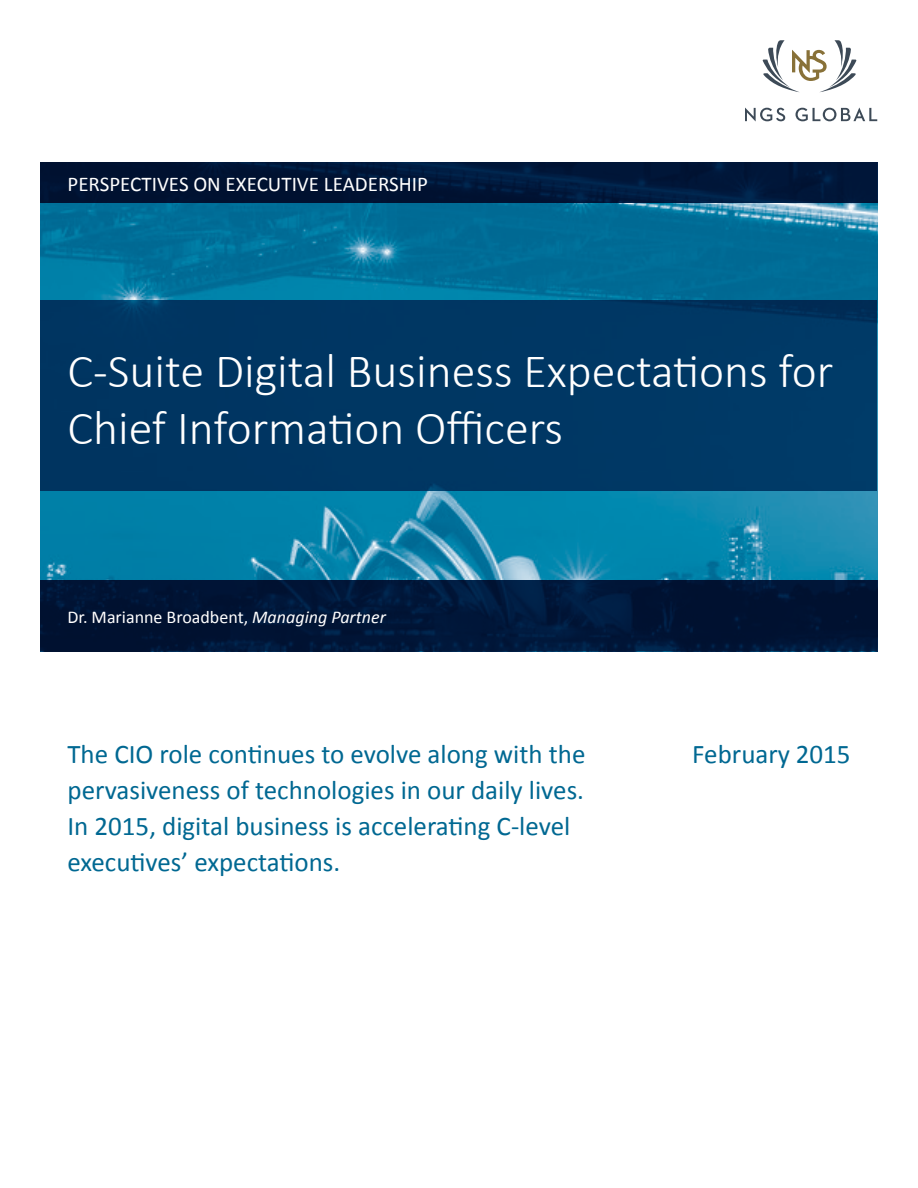
<style>
.page{position:relative;width:918px;height:1188px;background:#fff}
.page>*{position:absolute;margin:0;border:0;box-sizing:border-box;transform-origin:0 0}
.t1{font:300 48px/57px "Calibri";color:#fff}
.t2{font:27px/36px "Calibri";color:#006892}
.t3{font:21px "Calibri";color:#fff}
.t4{font:18px "Calibri";color:#fff}
.s1{font-style:italic}
</style>
<div class="page">
<img style="left:40px;top:202px;width:838px;height:378px">
<img style="left:40px;top:162px;width:838px;height:40px">
<img style="left:40px;top:580px;width:838px;height:71px">
<div style="left:40px;top:300px;width:838px;height:191px;background:#003763"></div>
<svg style="left:745px;top:108px;width:40px;height:13px"></svg>
<svg style="left:796px;top:108px;width:81px;height:13px"></svg>
<svg style="left:763px;top:40px;width:94px;height:52px"></svg>
<p class="t3" style="left:68px;top:170px;width:362px">PERSPECTIVES ON EXECUTIVE LEADERSHIP</p>
<h1 class="t1" style="left:68px;top:342px;width:767px">C-Suite Digital Business Expectations for<br>Chief Information Officers</h1>
<p class="t4" style="left:68px;top:605px;width:320px">Dr. Marianne Broadbent, <span class="s1">Managing Partner</span></p>
<p class="t2" style="left:68px;top:736px;width:519px">The CIO role continues to evolve along with the pervasiveness of technologies in our daily lives.<br>In 2015, digital business is accelerating C-level executives’ expectations.</p>
<p class="t2" style="left:692px;top:736px;width:160px">February 2015</p>
</div>
